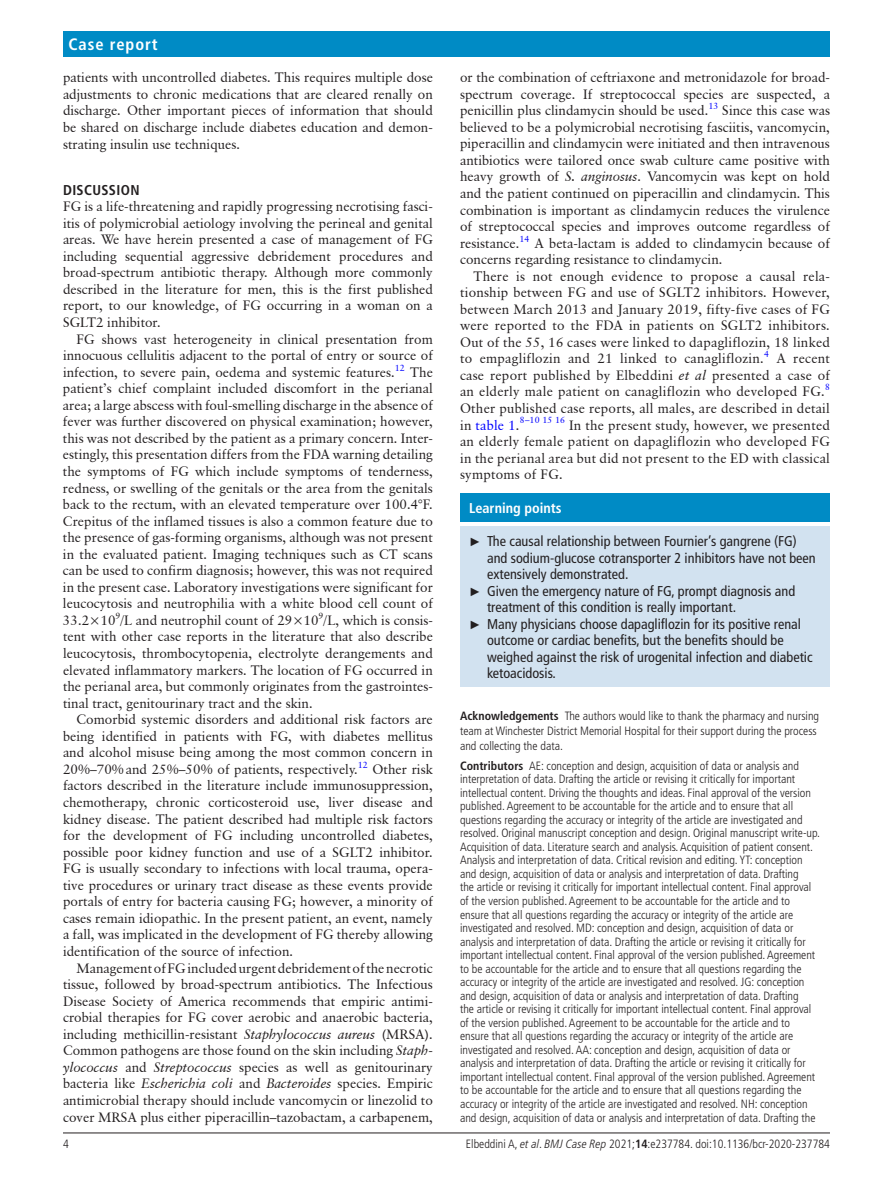
<style>
.page{position:relative;width:893px;height:1191px;background:#fff}
.page>*{position:absolute;margin:0;border:0;box-sizing:border-box;transform-origin:0 0}
.t1{font:700 condensed 16.5px "Frutiger LT Pro";letter-spacing:.055em;color:#fff}
.t2{font:condensed 14.25px "Frutiger LT Pro";color:#231f20}
.t3{font:700 condensed 14.25px "Frutiger LT Pro";color:#fff}
.t4{font:700 condensed 14.25px "Frutiger LT Pro";letter-spacing:.025em;color:#231f20}
.t5{font:13.5px/16.5px "Classical Garamond BT";color:#231f20;text-align:justify}
.t6{font:300 condensed 12px/13.5px "Frutiger LT Pro";color:#231f20}
.t7{font:9px "Classical Garamond BT";color:#231f20}
.t8{font:9px "Classical Garamond BT";color:#00f}
.s1{font-style:italic}
.s2{color:#00f}
.s3{font-family:"Arial";font-stretch:normal;font-size:12px}
.s4{font-weight:700}
</style>
<div class="page">
<hr style="left:63px;top:1132px;width:767px;height:1px;background:#231f20">
<div style="left:63px;top:31px;width:767px;height:25px;background:#008bc5"></div>
<div style="left:460px;top:493px;width:370px;height:29px;background:#008bc5"></div>
<div style="left:460px;top:526px;width:370px;height:161px;background:#d2e2f0"></div>
<p class="t1" style="left:69px;top:34px;width:91px">Case report</p>
<p class="t5" style="left:63px;top:69px;width:371px">patients with uncontrolled diabetes. This requires multiple dose adjustments to chronic medications that are cleared renally on discharge. Other important pieces of information that should be shared on discharge include diabetes education and demon&shy;strating insulin use techniques.</p>
<p class="t4" style="left:63px;top:181px;width:78px">DISCUSSION</p>
<p class="t5" style="left:63px;top:198px;width:371px">FG is a life-threatening and rapidly progressing necrotising fasci&shy;itis of polymicrobial aetiology involving the perineal and genital areas. We have herein presented a case of management of FG including sequential aggressive debridement procedures and broad-spectrum antibiotic therapy. Although more commonly described in the literature for men, this is the first published report, to our knowledge, of FG occurring in a woman on a SGLT2 inhibitor.</p>
<p class="t5" style="left:63px;top:330px;width:371px;text-indent:14px">FG shows vast heterogeneity in clinical presentation from innocuous cellulitis adjacent to the portal of entry or source of infection, to severe pain, oedema and systemic features.<sup>12</sup> The patient’s chief complaint included discomfort in the perianal area; a large abscess with foul-smelling discharge in the absence of fever was further discovered on physical examination; however, this was not described by the patient as a primary concern. Inter&shy;estingly, this presentation differs from the FDA warning detailing the symptoms of FG which include symptoms of tenderness, redness, or swelling of the genitals or the area from the genitals back to the rectum, with an elevated temperature over 100.4°F.<br>Crepitus of the inflamed tissues is also a common feature due to the presence of gas-forming organisms, although was not present in the evaluated patient. Imaging techniques such as CT scans can be used to confirm diagnosis; however, this was not required in the present case. Laboratory investigations were significant for leucocytosis and neutrophilia with a white blood cell count of 33.2×10 /L and neutrophil count of 29×10 /L, which is consis-</p>
<p class="t7" style="left:116px;top:610px;width:6px">9</p>
<p class="t7" style="left:319px;top:610px;width:6px">9</p>
<p class="t5" style="left:63px;top:628px;width:371px">tent with other case reports in the literature that also describe leucocytosis, thrombocytopenia, electrolyte derangements and elevated inflammatory markers. The location of FG occurred in the perianal area, but commonly originates from the gastrointes&shy;tinal tract, genitourinary tract and the skin.</p>
<p class="t5" style="left:63px;top:711px;width:371px;text-indent:14px">Comorbid systemic disorders and additional risk factors are being identified in patients with FG, with diabetes mellitus and alcohol misuse being among the most common concern in 20%–70%and 25%–50% of patients, respectively.<sup>12</sup> Other risk factors described in the literature include immunosuppression, chemotherapy, chronic corticosteroid use, liver disease and kidney disease. The patient described had multiple risk factors for the development of FG including uncontrolled diabetes, possible poor kidney function and use of a SGLT2 inhibitor.<br>FG is usually secondary to infections with local trauma, opera&shy;tive procedures or urinary tract disease as these events provide portals of entry for bacteria causing FG; however, a minority of cases remain idiopathic. In the present patient, an event, namely a fall, was implicated in the development of FG thereby allowing identification of the source of infection.</p>
<p class="t5" style="left:63px;top:959px;width:371px;text-indent:14px">Management of FG included urgent debridement of the necrotic tissue, followed by broad-spectrum antibiotics. The Infectious Disease Society of America recommends that empiric antimi&shy;crobial therapies for FG cover aerobic and anaerobic bacteria, including methicillin-resistant <span class="s1">Staphylococcus aureus</span> (MRSA).<br>Common pathogens are those found on the skin including <span class="s1">Staph&shy;ylococcus</span> and <span class="s1">Streptococcus</span> species as well as genitourinary bacteria like <span class="s1">Escherichia coli</span> and <span class="s1">Bacteroides</span> species. Empiric antimicrobial therapy should include vancomycin or linezolid to cover MRSA plus either piperacillin–tazobactam, a carbapenem,</p>
<p class="t5" style="left:460px;top:69px;width:371px">or the combination of ceftriaxone and metronidazole for broad&shy;spectrum coverage. If streptococcal species are suspected, a penicillin plus clindamycin should be used.</p>
<p class="t8" style="left:708px;top:101px;width:11px">13</p>
<p class="t5" style="left:460px;top:102px;width:371px;text-indent:262px">Since this case was believed to be a polymicrobial necrotising fasciitis, vancomycin, piperacillin and clindamycin were initiated and then intravenous antibiotics were tailored once swab culture came positive with heavy growth of <span class="s1">S. anginosus</span>. Vancomycin was kept on hold and the patient continued on piperacillin and clindamycin. This combination is important as clindamycin reduces the virulence of streptococcal species and improves outcome regardless of resistance.<sup>14</sup> A beta-lactam is added to clindamycin because of concerns regarding resistance to clindamycin.</p>
<p class="t5" style="left:460px;top:267px;width:371px;text-indent:14px">There is not enough evidence to propose a causal rela&shy;tionship between FG and use of SGLT2 inhibitors. However, between March 2013 and January 2019, fifty-five cases of FG were reported to the FDA in patients on SGLT2 inhibitors.<br>Out of the 55, 16 cases were linked to dapagliflozin, 18 linked to empagliflozin and 21 linked to canagliflozin.<sup>4</sup> A recent case report published by Elbeddini <span class="s1">et al</span> presented a case of an elderly male patient on canagliflozin who developed FG.<sup>8<br></sup>Other published case reports, all males, are described in detail in <span class="s2">table 1</span>.<sup>8–10</sup> <sup>15</sup> <sup>16</sup> In the present study, however, we presented an elderly female patient on dapagliflozin who developed FG in the perianal area but did not present to the ED with classical symptoms of FG.</p>
<p class="t3" style="left:469px;top:500px;width:94px">Learning points</p>
<p class="t2" style="left:469px;top:533px;width:329px"><span class="s3">►</span> The causal relationship between Fournier’s gangrene (FG)</p>
<p class="t2" style="left:487px;top:549px;width:330px">and sodium-glucose cotransporter 2 inhibitors have not been</p>
<p class="t2" style="left:487px;top:566px;width:143px">extensively demonstrated.</p>
<p class="t2" style="left:469px;top:582px;width:328px"><span class="s3">►</span> Given the emergency nature of FG, prompt diagnosis and</p>
<p class="t2" style="left:487px;top:599px;width:250px">treatment of this condition is really important.</p>
<p class="t2" style="left:469px;top:615px;width:333px"><span class="s3">►</span> Many physicians choose dapagliflozin for its positive renal</p>
<p class="t2" style="left:487px;top:632px;width:298px">outcome or cardiac benefits, but the benefits should be</p>
<p class="t2" style="left:487px;top:648px;width:327px">weighed against the risk of urogenital infection and diabetic</p>
<p class="t2" style="left:487px;top:665px;width:70px">ketoacidosis.</p>
<p class="t6" style="left:460px;top:708px;width:361px;line-height:15px"><span class="s4">Acknowledgements</span> The authors would like to thank the pharmacy and nursing team at Winchester District Memorial Hospital for their support during the process and collecting the data.</p>
<p class="t6" style="left:460px;top:759px;width:362px"><span class="s4">Contributors</span> AE: conception and design, acquisition of data or analysis and interpretation of data. Drafting the article or revising it critically for important intellectual content. Driving the thoughts and ideas. Final approval of the version published. Agreement to be accountable for the article and to ensure that all questions regarding the accuracy or integrity of the article are investigated and resolved. Original manuscript conception and design. Original manuscript write-up.<br>Acquisition of data. Literature search and analysis. Acquisition of patient consent.<br>Analysis and interpretation of data. Critical revision and editing. YT: conception and design, acquisition of data or analysis and interpretation of data. Drafting<br>the article or revising it critically for important intellectual content. Final approval of the version published. Agreement to be accountable for the article and to ensure that all questions regarding the accuracy or integrity of the article are investigated and resolved. MD: conception and design, acquisition of data or analysis and interpretation of data. Drafting the article or revising it critically for important intellectual content. Final approval of the version published. Agreement to be accountable for the article and to ensure that all questions regarding the accuracy or integrity of the article are investigated and resolved. JG: conception and design, acquisition of data or analysis and interpretation of data. Drafting<br>the article or revising it critically for important intellectual content. Final approval of the version published. Agreement to be accountable for the article and to ensure that all questions regarding the accuracy or integrity of the article are investigated and resolved. AA: conception and design, acquisition of data or analysis and interpretation of data. Drafting the article or revising it critically for important intellectual content. Final approval of the version published. Agreement to be accountable for the article and to ensure that all questions regarding the accuracy or integrity of the article are investigated and resolved. NH: conception and design, acquisition of data or analysis and interpretation of data. Drafting the</p>
<p class="t6" style="left:63px;top:1136px;width:7px">4</p>
<p class="t6" style="left:466px;top:1136px;width:365px">Elbeddini A, <span class="s1">et al</span>. <span class="s1">BMJ Case Rep</span> 2021;<span class="s4">14</span>:e237784. doi:10.1136/bcr-2020-237784</p>
</div>
